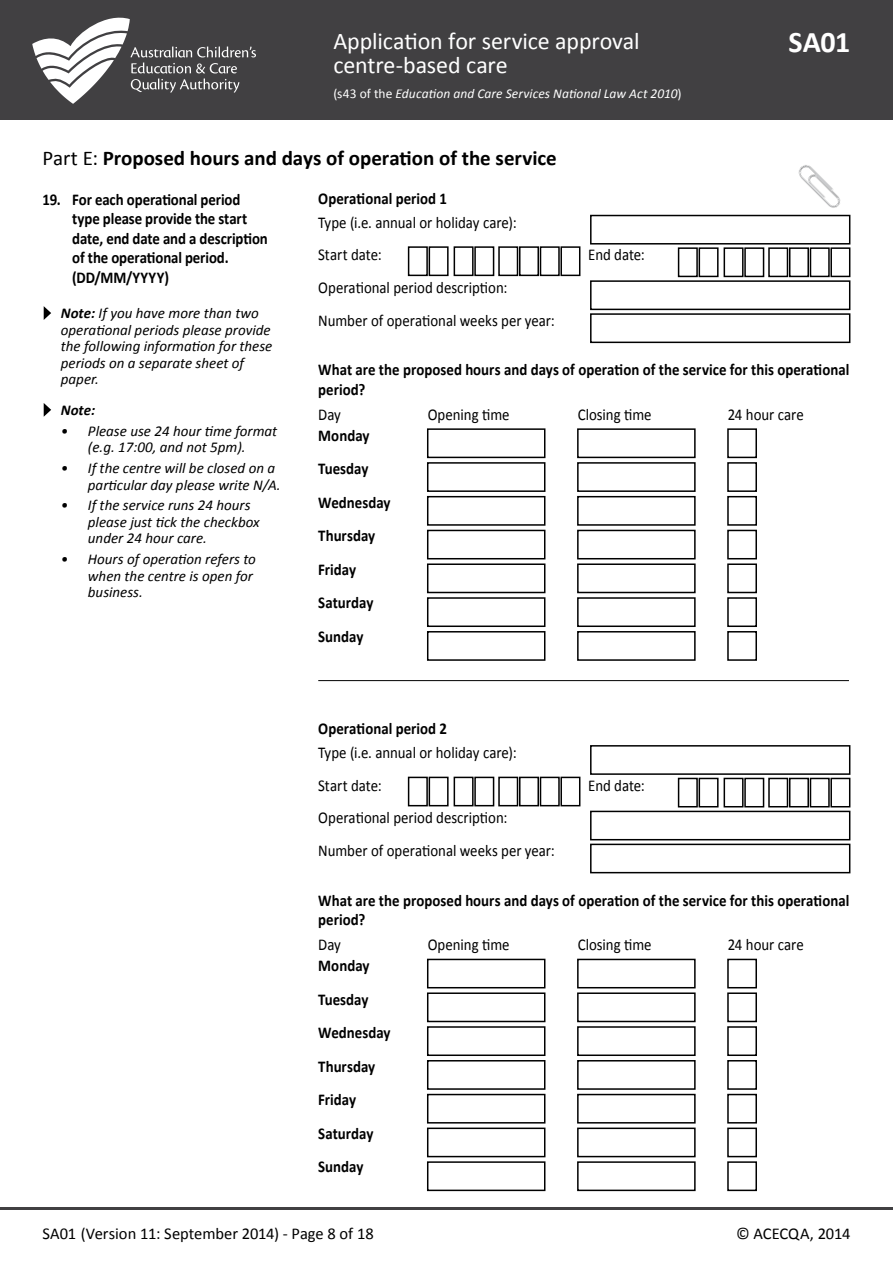
<style>
.page{position:relative;width:893px;height:1263px;background:#fff}
.page>*{position:absolute;margin:0;border:0;box-sizing:border-box;transform-origin:0 0}
.t1{font:700 30px "Calibri";color:#fff}
.t2{font:24px/23.7px "Calibri";letter-spacing:-.005em;color:#fff}
.t3{font:700 21px "Calibri";color:#000}
.t4{font:700 16.5px/33.5px "Calibri";color:#000;scale:.9 1}
.t5{font:16.5px/32.7px "Calibri";letter-spacing:-.005em;color:#000;scale:.9 1}
.t6{font:16.5px "Calibri";letter-spacing:-.005em;color:#000}
.t7{font:italic 15px/16.5px "Calibri";color:#000}
.t8{font:italic 700 15px "Calibri";color:#000}
.t9{font:italic 13.5px "Calibri";letter-spacing:.005em;color:#fff}
.s1{font-style:normal}
.s2{font-weight:400}
.s3{font-weight:700}
</style>
<div class="page">
<hr style="left:0;top:1207px;width:893px;height:2px;background:#414042">
<div style="left:0;top:0;width:893px;height:119px;background:#414042"></div>
<svg style="left:32px;top:17px;width:224px;height:87px"></svg>
<img style="left:798px;top:165px;width:43px;height:43px">
<div style="left:408px;top:777px;width:20px;height:29px;border:2px solid #000"></div>
<div style="left:678px;top:778px;width:20px;height:29px;border:2px solid #000"></div>
<div style="left:498px;top:777px;width:20px;height:29px;border:2px solid #000"></div>
<div style="left:768px;top:778px;width:20px;height:29px;border:2px solid #000"></div>
<div style="left:454px;top:777px;width:20px;height:29px;border:2px solid #000"></div>
<div style="left:724px;top:778px;width:20px;height:29px;border:2px solid #000"></div>
<div style="left:540px;top:777px;width:20px;height:29px;border:2px solid #000"></div>
<div style="left:810px;top:778px;width:20px;height:29px;border:2px solid #000"></div>
<div style="left:429px;top:777px;width:20px;height:29px;border:2px solid #000"></div>
<div style="left:699px;top:778px;width:20px;height:29px;border:2px solid #000"></div>
<div style="left:519px;top:777px;width:20px;height:29px;border:2px solid #000"></div>
<div style="left:789px;top:778px;width:20px;height:29px;border:2px solid #000"></div>
<div style="left:474px;top:777px;width:20px;height:29px;border:2px solid #000"></div>
<div style="left:744px;top:778px;width:20px;height:29px;border:2px solid #000"></div>
<div style="left:560px;top:777px;width:20px;height:29px;border:2px solid #000"></div>
<div style="left:830px;top:778px;width:20px;height:29px;border:2px solid #000"></div>
<div style="left:590px;top:811px;width:260px;height:29px;border:2px solid #000"></div>
<div style="left:590px;top:745px;width:260px;height:30px;border:2px solid #000"></div>
<div style="left:590px;top:844px;width:260px;height:29px;border:2px solid #000"></div>
<div style="left:727px;top:959px;width:30px;height:29px;border:2px solid #000"></div>
<div style="left:727px;top:992px;width:30px;height:30px;border:2px solid #000"></div>
<div style="left:727px;top:1026px;width:30px;height:30px;border:2px solid #000"></div>
<div style="left:727px;top:1060px;width:30px;height:30px;border:2px solid #000"></div>
<div style="left:727px;top:1094px;width:30px;height:29px;border:2px solid #000"></div>
<div style="left:727px;top:1127px;width:30px;height:30px;border:2px solid #000"></div>
<div style="left:727px;top:1161px;width:30px;height:30px;border:2px solid #000"></div>
<div style="left:577px;top:959px;width:119px;height:29px;border:2px solid #000"></div>
<div style="left:577px;top:992px;width:119px;height:30px;border:2px solid #000"></div>
<div style="left:577px;top:1094px;width:119px;height:29px;border:2px solid #000"></div>
<div style="left:577px;top:1026px;width:119px;height:30px;border:2px solid #000"></div>
<div style="left:577px;top:1127px;width:119px;height:30px;border:2px solid #000"></div>
<div style="left:577px;top:1060px;width:119px;height:30px;border:2px solid #000"></div>
<div style="left:577px;top:1161px;width:119px;height:30px;border:2px solid #000"></div>
<div style="left:427px;top:959px;width:118px;height:29px;border:2px solid #000"></div>
<div style="left:427px;top:992px;width:118px;height:30px;border:2px solid #000"></div>
<div style="left:427px;top:1094px;width:118px;height:29px;border:2px solid #000"></div>
<div style="left:427px;top:1026px;width:118px;height:30px;border:2px solid #000"></div>
<div style="left:427px;top:1127px;width:118px;height:30px;border:2px solid #000"></div>
<div style="left:427px;top:1060px;width:118px;height:30px;border:2px solid #000"></div>
<div style="left:427px;top:1161px;width:118px;height:30px;border:2px solid #000"></div>
<div style="left:408px;top:246px;width:20px;height:30px;border:2px solid #000"></div>
<div style="left:678px;top:247px;width:20px;height:30px;border:2px solid #000"></div>
<div style="left:498px;top:246px;width:20px;height:30px;border:2px solid #000"></div>
<div style="left:768px;top:247px;width:20px;height:30px;border:2px solid #000"></div>
<div style="left:454px;top:246px;width:20px;height:30px;border:2px solid #000"></div>
<div style="left:724px;top:247px;width:20px;height:30px;border:2px solid #000"></div>
<div style="left:540px;top:246px;width:20px;height:30px;border:2px solid #000"></div>
<div style="left:810px;top:247px;width:20px;height:30px;border:2px solid #000"></div>
<div style="left:429px;top:246px;width:20px;height:30px;border:2px solid #000"></div>
<div style="left:699px;top:247px;width:20px;height:30px;border:2px solid #000"></div>
<div style="left:519px;top:246px;width:20px;height:30px;border:2px solid #000"></div>
<div style="left:789px;top:247px;width:20px;height:30px;border:2px solid #000"></div>
<div style="left:474px;top:246px;width:20px;height:30px;border:2px solid #000"></div>
<div style="left:744px;top:247px;width:20px;height:30px;border:2px solid #000"></div>
<div style="left:560px;top:246px;width:20px;height:30px;border:2px solid #000"></div>
<div style="left:830px;top:247px;width:20px;height:30px;border:2px solid #000"></div>
<div style="left:590px;top:280px;width:260px;height:30px;border:2px solid #000"></div>
<div style="left:590px;top:215px;width:260px;height:30px;border:2px solid #000"></div>
<div style="left:590px;top:313px;width:260px;height:30px;border:2px solid #000"></div>
<div style="left:727px;top:428px;width:30px;height:30px;border:2px solid #000"></div>
<div style="left:727px;top:462px;width:30px;height:30px;border:2px solid #000"></div>
<div style="left:727px;top:496px;width:30px;height:30px;border:2px solid #000"></div>
<div style="left:727px;top:530px;width:30px;height:29px;border:2px solid #000"></div>
<div style="left:727px;top:563px;width:30px;height:30px;border:2px solid #000"></div>
<div style="left:727px;top:597px;width:30px;height:30px;border:2px solid #000"></div>
<div style="left:727px;top:631px;width:30px;height:30px;border:2px solid #000"></div>
<div style="left:577px;top:428px;width:119px;height:30px;border:2px solid #000"></div>
<div style="left:577px;top:462px;width:119px;height:30px;border:2px solid #000"></div>
<div style="left:577px;top:563px;width:119px;height:30px;border:2px solid #000"></div>
<div style="left:577px;top:496px;width:119px;height:30px;border:2px solid #000"></div>
<div style="left:577px;top:597px;width:119px;height:30px;border:2px solid #000"></div>
<div style="left:577px;top:530px;width:119px;height:29px;border:2px solid #000"></div>
<div style="left:577px;top:631px;width:119px;height:30px;border:2px solid #000"></div>
<div style="left:427px;top:428px;width:118px;height:30px;border:2px solid #000"></div>
<div style="left:427px;top:462px;width:118px;height:30px;border:2px solid #000"></div>
<div style="left:427px;top:563px;width:118px;height:30px;border:2px solid #000"></div>
<div style="left:427px;top:496px;width:118px;height:30px;border:2px solid #000"></div>
<div style="left:427px;top:597px;width:118px;height:30px;border:2px solid #000"></div>
<div style="left:427px;top:530px;width:118px;height:29px;border:2px solid #000"></div>
<div style="left:427px;top:631px;width:118px;height:30px;border:2px solid #000"></div>
<hr style="left:318px;top:680px;width:531px;height:1px;background:#000">
<svg style="left:44px;top:306px;width:7px;height:14px"></svg>
<svg style="left:44px;top:403px;width:7px;height:14px"></svg>
<h2 class="t2" style="left:333px;top:29px;width:308px">Application for service approval centre-based care</h2>
<p class="t9" style="left:333px;top:84px;width:350px"><span class="s1">(s43 of the</span> Education and Care Services National Law Act 2010<span class="s1">)</span></p>
<h1 class="t1" style="left:788px;top:23px;width:63px">SA01</h1>
<p class="t3" style="left:43px;top:144px;width:516px"><span class="s2">Part E:</span> Proposed hours and days of operation of the service</p>
<p class="t4" style="left:72px;top:190px;width:219px;line-height:19.5px;text-indent:-30px">19. For each operational period type please provide the start date, end date and a description of the operational period. (DD/MM/YYYY)</p>
<p class="t4" style="left:318px;top:182px;width:145px">Operational period 1</p>
<p class="t5" style="left:318px;top:206px;width:222px">Type (i.e. annual or holiday care):<br>Start date:</p>
<p class="t5" style="left:588px;top:238px;width:64px">End date:</p>
<p class="t5" style="left:318px;top:271px;width:264px">Operational period description:<br>Number of operational weeks per year:</p>
<p class="t4" style="left:318px;top:360px;width:592px;line-height:19.5px">What are the proposed hours and days of operation of the service for this operational period?</p>
<p class="t5" style="left:318px;top:398px;width:27px">Day</p>
<p class="t5" style="left:428px;top:398px;width:92px">Opening time</p>
<p class="t5" style="left:578px;top:398px;width:84px">Closing time</p>
<p class="t5" style="left:728px;top:398px;width:86px">24 hour care</p>
<p class="t4" style="left:318px;top:419px;width:82px">Monday<br>Tuesday<br>Wednesday<br>Thursday<br>Friday<br>Saturday<br>Sunday</p>
<p class="t7" style="left:61px;top:304px;width:213px"><span class="s3">Note:</span> If you have more than two operational periods please provide the following information for these periods on a separate sheet of paper.</p>
<p class="t8" style="left:61px;top:400px;width:36px">Note:</p>
<p class="t7" style="left:61px;top:422px;width:218px;text-align:center">• Please use 24 hour time format (e.g. 17:00, and not 5pm).</p>
<p class="t7" style="left:88px;top:459px;width:194px;text-indent:-27px">• If the centre will be closed on a particular day please write N/A.</p>
<p class="t7" style="left:88px;top:496px;width:173px;text-indent:-27px">• If the service runs 24 hours please just tick the checkbox under 24 hour care.</p>
<p class="t7" style="left:88px;top:550px;width:170px;text-indent:-27px">• Hours of operation refers to when the centre is open for business.</p>
<p class="t4" style="left:318px;top:712px;width:145px">Operational period 2</p>
<p class="t5" style="left:318px;top:736px;width:222px">Type (i.e. annual or holiday care):<br>Start date:</p>
<p class="t5" style="left:588px;top:769px;width:64px">End date:</p>
<p class="t5" style="left:318px;top:801px;width:264px">Operational period description:<br>Number of operational weeks per year:</p>
<p class="t4" style="left:318px;top:890px;width:592px;line-height:19.5px">What are the proposed hours and days of operation of the service for this operational period?</p>
<p class="t5" style="left:318px;top:929px;width:27px">Day</p>
<p class="t5" style="left:428px;top:929px;width:92px">Opening time</p>
<p class="t5" style="left:578px;top:929px;width:84px">Closing time</p>
<p class="t5" style="left:728px;top:929px;width:86px">24 hour care</p>
<p class="t4" style="left:318px;top:949px;width:82px">Monday<br>Tuesday<br>Wednesday<br>Thursday<br>Friday<br>Saturday<br>Sunday</p>
<p class="t6" style="left:43px;top:1223px;width:333px">SA01 (Version 11: September 2014) - Page 8 of 18</p>
<p class="t6" style="left:736px;top:1223px;width:116px">© ACECQA, 2014</p>
</div>
